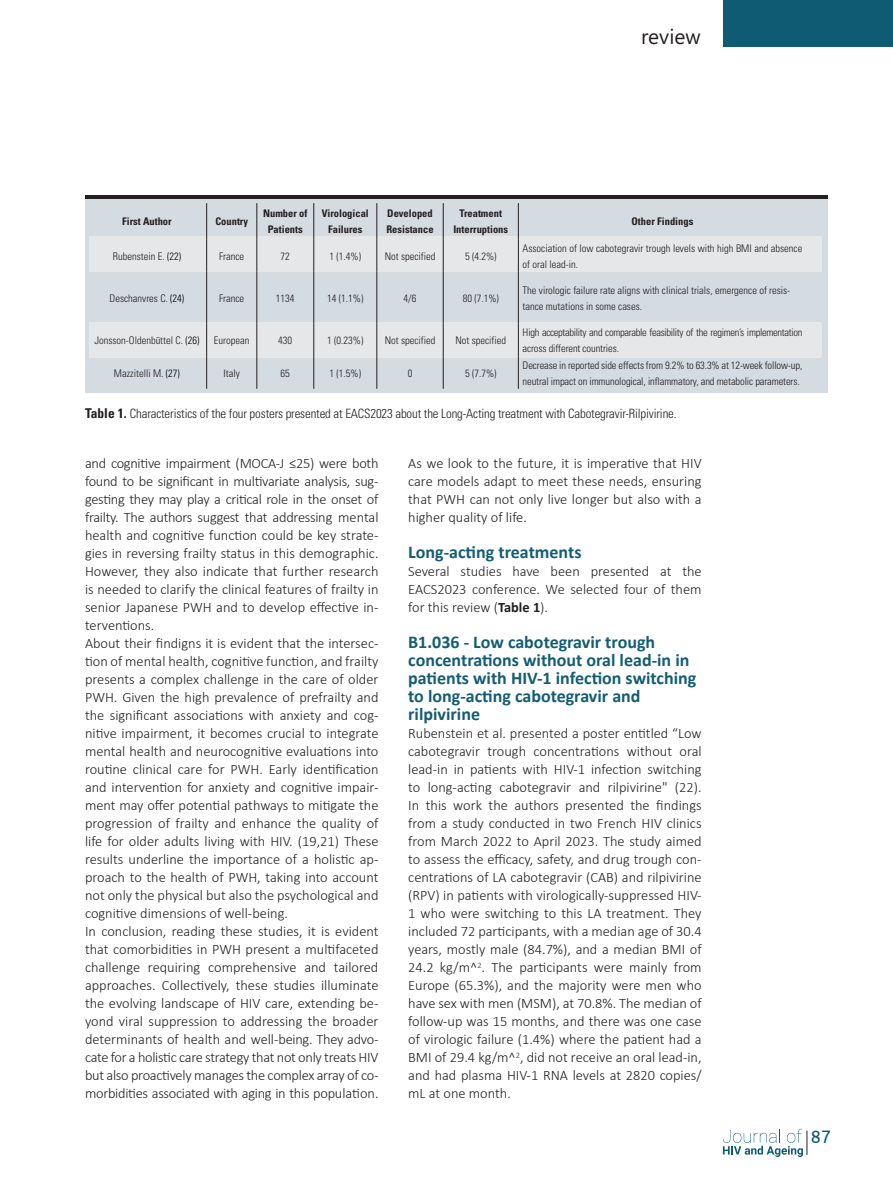
<style>
.page{position:relative;width:893px;height:1191px;background:#fff}
.page>*{position:absolute;margin:0;border:0;box-sizing:border-box;transform-origin:0 0}
.t1{font:21px "Segoe WP";color:#231f20}
.t2{font:700 18px/18px "Calibri";color:#145d73}
.t3{font:18px "Ubuntu";color:#0f5b73}
.t4{font:300 14.4px/18px "Calibri";color:#231f20;text-align:justify}
.t5{font:300 condensed 12.9px "Univers";letter-spacing:-.01em;color:#231f20}
.t6{font:300 condensed 10.5px/15.8px "Univers";color:#231f20}
.t7{font:700 condensed 10.5px/15.8px "Univers";color:#231f20;text-align:center}
.t8{font:300 condensed 10.5px/15.8px "Univers";letter-spacing:-.03em;color:#231f20}
.s1{color:#000}
.s2{font-weight:700;font-size:13.5px}
.s3{font-weight:700}
</style>
<div class="page">
<div style="left:723px;top:0;width:170px;height:47px;background:#0f5b73"></div>
<svg style="left:723px;top:1128px;width:85px;height:29px"></svg>
<div style="left:85px;top:199px;width:743px;height:194px;background:#d4dbe1"></div>
<div style="left:89px;top:236px;width:733px;height:36px;background:#e6e7e9"></div>
<div style="left:89px;top:322px;width:733px;height:36px;background:#e6e7e9"></div>
<hr style="left:85px;top:195px;width:743px;height:4px;background:#231f20">
<hr style="left:206px;top:239px;width:1px;height:33px;background:#231f20">
<hr style="left:257px;top:239px;width:1px;height:33px;background:#231f20">
<hr style="left:313px;top:239px;width:1px;height:33px;background:#231f20">
<hr style="left:377px;top:239px;width:1px;height:33px;background:#231f20">
<hr style="left:443px;top:239px;width:1px;height:33px;background:#231f20">
<hr style="left:518px;top:239px;width:1px;height:33px;background:#231f20">
<hr style="left:206px;top:272px;width:1px;height:52px;background:#231f20">
<hr style="left:257px;top:272px;width:1px;height:52px;background:#231f20">
<hr style="left:313px;top:272px;width:1px;height:52px;background:#231f20">
<hr style="left:377px;top:272px;width:1px;height:52px;background:#231f20">
<hr style="left:443px;top:272px;width:1px;height:52px;background:#231f20">
<hr style="left:518px;top:272px;width:1px;height:52px;background:#231f20">
<hr style="left:206px;top:324px;width:1px;height:32px;background:#231f20">
<hr style="left:257px;top:324px;width:1px;height:32px;background:#231f20">
<hr style="left:313px;top:324px;width:1px;height:32px;background:#231f20">
<hr style="left:377px;top:324px;width:1px;height:32px;background:#231f20">
<hr style="left:443px;top:324px;width:1px;height:32px;background:#231f20">
<hr style="left:518px;top:324px;width:1px;height:32px;background:#231f20">
<hr style="left:206px;top:356px;width:1px;height:33px;background:#231f20">
<hr style="left:257px;top:356px;width:1px;height:33px;background:#231f20">
<hr style="left:313px;top:356px;width:1px;height:33px;background:#231f20">
<hr style="left:377px;top:356px;width:1px;height:33px;background:#231f20">
<hr style="left:443px;top:356px;width:1px;height:33px;background:#231f20">
<hr style="left:518px;top:356px;width:1px;height:33px;background:#231f20">
<hr style="left:206px;top:203px;width:1px;height:36px;background:#231f20">
<hr style="left:257px;top:203px;width:1px;height:36px;background:#231f20">
<hr style="left:313px;top:203px;width:1px;height:36px;background:#231f20">
<hr style="left:377px;top:203px;width:1px;height:36px;background:#231f20">
<hr style="left:443px;top:203px;width:1px;height:36px;background:#231f20">
<hr style="left:518px;top:203px;width:1px;height:36px;background:#231f20">
<p class="t1" style="left:641px;top:22px;width:61px">review</p>
<p class="t7" style="left:122px;top:214px;width:51px">First Author</p>
<p class="t7" style="left:215px;top:214px;width:34px">Country</p>
<p class="t7" style="left:263px;top:206px;width:46px">Number of<br>Patients</p>
<p class="t7" style="left:322px;top:206px;width:49px">Virological<br>Failures</p>
<p class="t7" style="left:386px;top:206px;width:49px;text-align:left">Developed<br>Resistance</p>
<p class="t7" style="left:453px;top:206px;width:56px">Treatment<br>Interruptions</p>
<p class="t7" style="left:632px;top:214px;width:63px">Other Findings</p>
<p class="t6" style="left:113px;top:248px;width:70px">Rubenstein E. <span class="s1">(22)</span></p>
<p class="t6" style="left:219px;top:248px;width:27px">France</p>
<p class="t6" style="left:281px;top:248px;width:11px">72</p>
<p class="t6" style="left:330px;top:248px;width:33px">1 (1.4%)</p>
<p class="t6" style="left:385px;top:248px;width:52px">Not specified</p>
<p class="t6" style="left:465px;top:248px;width:33px">5 (4.2%)</p>
<p class="t6" style="left:523px;top:240px;width:281px">Association of low cabotegravir trough levels with high BMI and absence of oral lead-in.</p>
<p class="t6" style="left:110px;top:290px;width:76px">Deschanvres C. <span class="s1">(24)</span></p>
<p class="t6" style="left:219px;top:290px;width:27px">France</p>
<p class="t6" style="left:276px;top:290px;width:20px">1134</p>
<p class="t6" style="left:327px;top:290px;width:38px">14 (1.1%)</p>
<p class="t6" style="left:404px;top:290px;width:14px">4/6</p>
<p class="t6" style="left:463px;top:290px;width:38px">80 (7.1%)</p>
<p class="t6" style="left:523px;top:282px;width:269px">The virologic failure rate aligns with clinical trials, emergence of resis&shy;tance mutations in some cases.</p>
<p class="t6" style="left:94px;top:332px;width:106px">Jonsson-Oldenbüttel C. <span class="s1">(26)</span></p>
<p class="t6" style="left:214px;top:332px;width:37px">European</p>
<p class="t6" style="left:278px;top:332px;width:15px">430</p>
<p class="t6" style="left:327px;top:332px;width:38px">1 (0.23%)</p>
<p class="t6" style="left:385px;top:332px;width:52px">Not specified</p>
<p class="t6" style="left:455px;top:332px;width:52px">Not specified</p>
<p class="t8" style="left:523px;top:325px;width:281px">High acceptability and comparable feasibility of the regimen’s implementation across different countries.</p>
<p class="t6" style="left:114px;top:365px;width:67px">Mazzitelli M. <span class="s1">(27)</span></p>
<p class="t6" style="left:224px;top:365px;width:18px">Italy</p>
<p class="t6" style="left:281px;top:365px;width:11px">65</p>
<p class="t6" style="left:330px;top:365px;width:33px">1 (1.5%)</p>
<p class="t6" style="left:408px;top:365px;width:6px">0</p>
<p class="t6" style="left:465px;top:365px;width:33px">5 (7.7%)</p>
<p class="t6" style="left:523px;top:357px;width:281px">Decrease in reported side effects from 9.2% to 63.3% at 12-week follow-up, neutral impact on immunological, inflammatory, and metabolic parameters.</p>
<p class="t5" style="left:85px;top:406px;width:593px"><span class="s2">Table 1.</span> Characteristics of the four posters presented at EACS2023 about the Long-Acting treatment with Cabotegravir-Rilpivirine.</p>
<p class="t4" style="left:85px;top:454px;width:295px">and cognitive impairment (MOCA-J ≤25) were both found to be significant in multivariate analysis, sug&shy;gesting they may play a critical role in the onset of frailty. The authors suggest that addressing mental health and cognitive function could be key strate&shy;gies in reversing frailty status in this demographic.<br>However, they also indicate that further research is needed to clarify the clinical features of frailty in senior Japanese PWH and to develop effective in&shy;terventions.</p>
<p class="t4" style="left:85px;top:634px;width:295px">About their findigns it is evident that the intersec&shy;tion of mental health, cognitive function, and frailty presents a complex challenge in the care of older PWH. Given the high prevalence of prefrailty and the significant associations with anxiety and cog&shy;nitive impairment, it becomes crucial to integrate mental health and neurocognitive evaluations into routine clinical care for PWH. Early identification and intervention for anxiety and cognitive impair&shy;ment may offer potential pathways to mitigate the progression of frailty and enhance the quality of life for older adults living with HIV. (19,21) These results underline the importance of a holistic ap&shy;proach to the health of PWH, taking into account not only the physical but also the psychological and cognitive dimensions of well-being.</p>
<p class="t4" style="left:85px;top:922px;width:295px">In conclusion, reading these studies, it is evident that comorbidities in PWH present a multifaceted challenge requiring comprehensive and tailored approaches. Collectively, these studies illuminate the evolving landscape of HIV care, extending be&shy;yond viral suppression to addressing the broader determinants of health and well-being. They advo&shy;cate for a holistic care strategy that not only treats HIV but also proactively manages the complex array of co&shy;morbidities associated with aging in this population.</p>
<p class="t4" style="left:408px;top:454px;width:295px">As we look to the future, it is imperative that HIV care models adapt to meet these needs, ensuring that PWH can not only live longer but also with a higher quality of life.</p>
<p class="t2" style="left:408px;top:542px;width:175px">Long-acting treatments</p>
<p class="t4" style="left:408px;top:562px;width:295px">Several studies have been presented at the EACS2023 conference. We selected four of them for this review (<span class="s3">Table 1</span>).</p>
<p class="t2" style="left:408px;top:632px;width:290px">B1.036 - Low cabotegravir trough concentrations without oral lead-in in patients with HIV-1 infection switching to long-acting cabotegravir and rilpivirine</p>
<p class="t4" style="left:408px;top:724px;width:295px">Rubenstein et al. presented a poster entitled “Low cabotegravir trough concentrations without oral lead-in in patients with HIV-1 infection switching to long-acting cabotegravir and rilpivirine" (22).<br>In this work the authors presented the findings from a study conducted in two French HIV clinics from March 2022 to April 2023. The study aimed to assess the efficacy, safety, and drug trough con&shy;centrations of LA cabotegravir (CAB) and rilpivirine (RPV) in patients with virologically-suppressed HIV-1 who were switching to this LA treatment. They included 72 participants, with a median age of 30.4 years, mostly male (84.7%), and a median BMI of 24.2 kg/m^<sup>2</sup>. The participants were mainly from Europe (65.3%), and the majority were men who have sex with men (MSM), at 70.8%. The median of follow-up was 15 months, and there was one case of virologic failure (1.4%) where the patient had a BMI of 29.4 kg/m^<sup>2</sup>, did not receive an oral lead-in, and had plasma HIV-1 RNA levels at 2820 copies/ mL at one month.</p>
<p class="t3" style="left:811px;top:1125px;width:22px">3 96</p>
<p class="t3" style="left:811px;top:1125px;width:22px">87</p>
</div>
